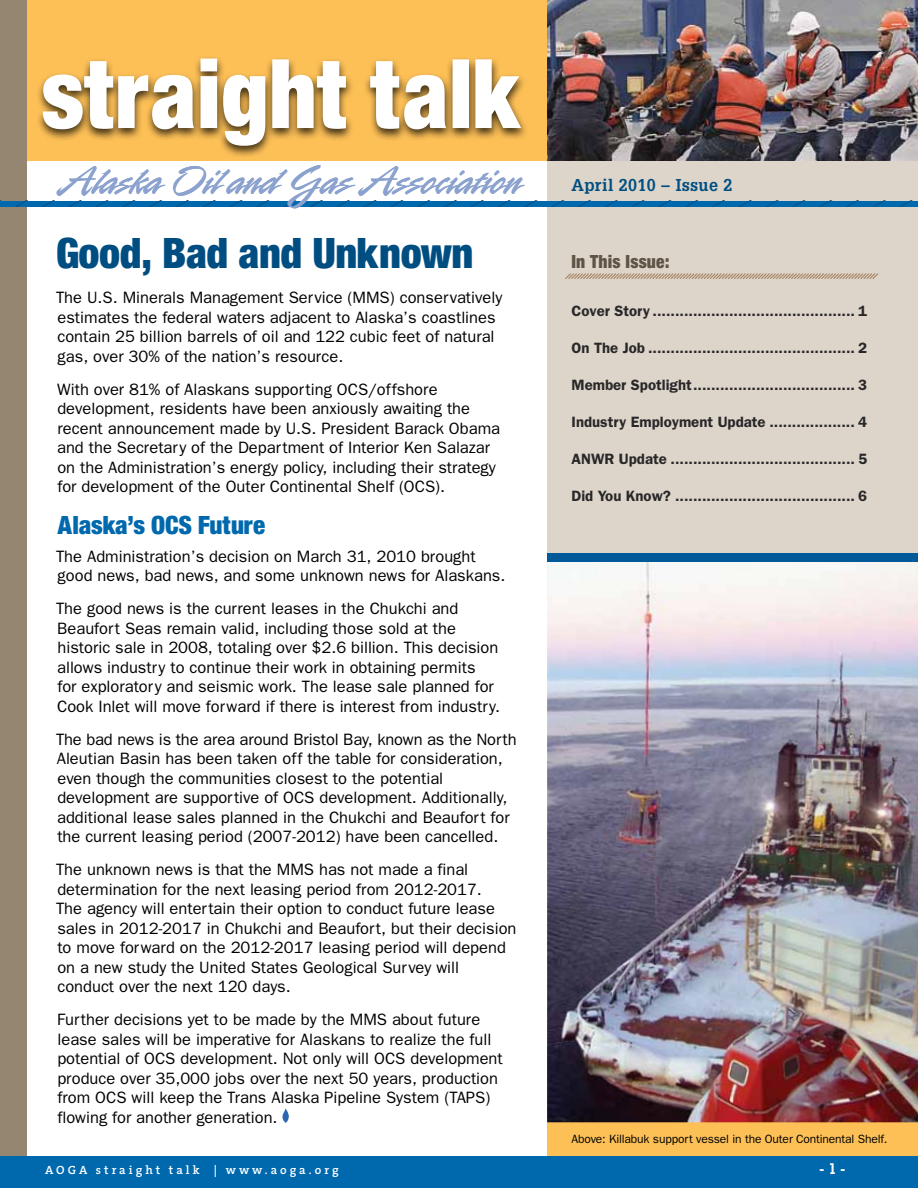
<style>
.page{position:relative;width:918px;height:1188px;background:#fff}
.page>*{position:absolute;margin:0;border:0;box-sizing:border-box;transform-origin:0 0}
.t1{font:102.9px "Sans Black Condensed DTC";color:#fff;scale:.96 1}
.t2{font:45px "Rapier Plain";color:#8ba2cf}
.t3{font:45px "Sans Black Condensed DTC";letter-spacing:-.01em;color:#004e81}
.t4{font:27px "Sans Black Condensed DTC";letter-spacing:-.01em;color:#0069ad}
.t5{font:19.5px "Sans Black Condensed DTC";letter-spacing:.01em;color:#5f5546;scale:.96 1}
.t6{font:18px "Square Serif Bold DTC";letter-spacing:.02em;color:#004e81;scale:.96 1}
.t7{font:16.5px/19.5px "Franklin Gothic";color:#000}
.t8{font:600 15px "Franklin Gothic";color:#292829}
.t9{font:600 15px "Lubalin Graph";color:#fff}
.t10{font:12px "Franklin Gothic";letter-spacing:-.01em;color:#000}
.t11{font:600 12px "The Serif";letter-spacing:.25em;color:#fff}
</style>
<div class="page">
<div style="left:0;top:0;width:27px;height:1188px;background:#948671"></div>
<div style="left:547px;top:152px;width:371px;height:446px;background:#ddd5ca"></div>
<div style="left:547px;top:1047px;width:371px;height:114px;background:#fdc057"></div>
<div style="left:0;top:1156px;width:918px;height:32px;background:#0069ad"></div>
<svg style="left:0;top:201px;width:918px;height:6px;background:#0065a9"></svg>
<svg style="left:565px;top:273px;width:313px;height:6px"></svg>
<div style="left:27px;top:0;width:525px;height:160px;background:#fdc057"></div>
<div style="left:35px;top:55px;width:493px;height:104px;background:#000;opacity:.75"></div>
<img style="left:547px;top:0;width:371px;height:160px">
<img style="left:547px;top:562px;width:371px;height:560px">
<div style="left:547px;top:553px;width:371px;height:9px;background:#005999"></div>
<svg style="left:282px;top:1108px;width:7px;height:15px"></svg>
<h1 class="t1" style="left:41px;top:32px;width:499px">straight talk</h1>
<h2 class="t2" style="left:57px;top:152px;width:465px">Alaska Oil and Gas Association</h2>
<h2 class="t3" style="left:56px;top:226px;width:419px">Good, Bad and Unknown</h2>
<p class="t7" style="left:56px;top:288px;width:448px">The U.S. Minerals Management Service (MMS) conservatively estimates the federal waters adjacent to Alaska’s coastlines contain 25 billion barrels of oil and 122 cubic feet of natural gas, over 30% of the nation’s resource.</p>
<p class="t7" style="left:57px;top:379px;width:444px">With over 81% of Alaskans supporting OCS/offshore development, residents have been anxiously awaiting the recent announcement made by U.S. President Barack Obama and the Secretary of the Department of Interior Ken Salazar on the Administration’s energy policy, including their strategy for development of the Outer Continental Shelf (OCS).</p>
<h3 class="t4" style="left:58px;top:509px;width:209px">Alaska’s OCS Future</h3>
<p class="t7" style="left:56px;top:546px;width:451px">The Administration’s decision on March 31, 2010 brought good news, bad news, and some unknown news for Alaskans.</p>
<p class="t7" style="left:56px;top:599px;width:445px">The good news is the current leases in the Chukchi and Beaufort Seas remain valid, including those sold at the historic sale in 2008, totaling over $2.6 billion. This decision allows industry to continue their work in obtaining permits<br>for exploratory and seismic work. The lease sale planned for Cook Inlet will move forward if there is interest from industry.</p>
<p class="t7" style="left:56px;top:729px;width:462px">The bad news is the area around Bristol Bay, known as the North Aleutian Basin has been taken off the table for consideration, even though the communities closest to the potential development are supportive of OCS development. Additionally, additional lease sales planned in the Chukchi and Beaufort for the current leasing period (2007-2012) have been cancelled.</p>
<p class="t7" style="left:56px;top:860px;width:462px">The unknown news is that the MMS has not made a final determination for the next leasing period from 2012-2017.<br>The agency will entertain their option to conduct future lease sales in 2012-2017 in Chukchi and Beaufort, but their decision to move forward on the 2012-2017 leasing period will depend on a new study the United States Geological Survey will conduct over the next 120 days.</p>
<p class="t7" style="left:57px;top:1010px;width:447px">Further decisions yet to be made by the MMS about future lease sales will be imperative for Alaskans to realize the full potential of OCS development. Not only will OCS development produce over 35,000 jobs over the next 50 years, production from OCS will keep the Trans Alaska Pipeline System (TAPS) flowing for another generation.</p>
<p class="t6" style="left:572px;top:175px;width:169px">April 2010 – Issue 2</p>
<p class="t5" style="left:572px;top:250px;width:104px">In This Issue:</p>
<p class="t8" style="left:572px;top:302px;width:297px">Cover Story ............................................. 1</p>
<p class="t8" style="left:572px;top:339px;width:297px">On The Job .............................................. 2</p>
<p class="t8" style="left:572px;top:376px;width:297px">Member Spotlight.................................... 3</p>
<p class="t8" style="left:572px;top:413px;width:297px">Industry Employment Update ................... 4</p>
<p class="t8" style="left:572px;top:450px;width:297px">ANWR Update ......................................... 5</p>
<p class="t8" style="left:572px;top:487px;width:297px">Did You Know? ........................................ 6</p>
<p class="t10" style="left:572px;top:1132px;width:318px">Above: Killabuk support vessel in the Outer Continental Shelf.</p>
<p class="t11" style="left:45px;top:1160px;width:295px">AOGA straight talk | www.aoga.org</p>
<p class="t9" style="left:820px;top:1159px;width:27px">-1-</p>
</div>
